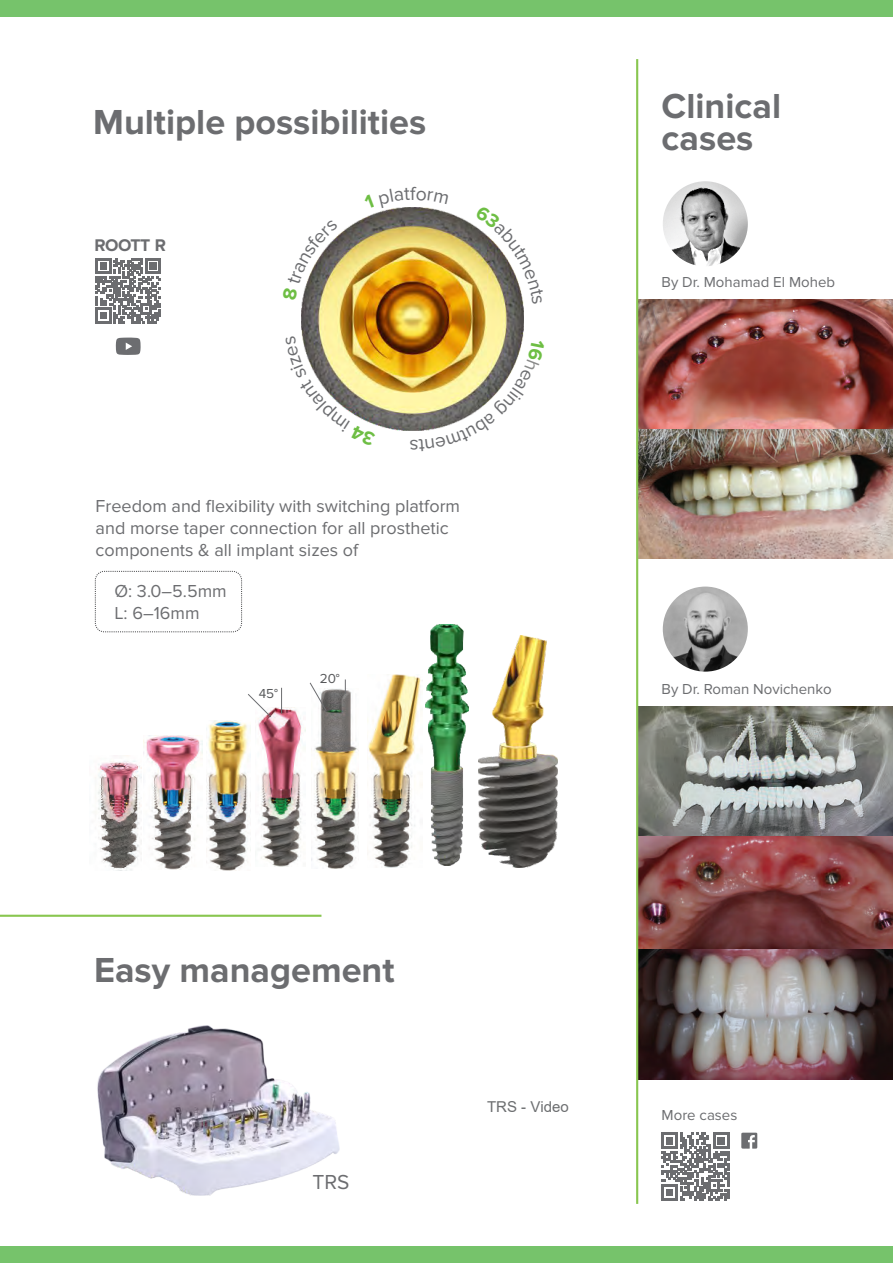
<style>
.page{position:relative;width:893px;height:1263px;background:#fff}
.page>*{position:absolute;margin:0;border:0;box-sizing:border-box;transform-origin:0 0}
.t1{font:700 36px/32.5px "Proxima Nova";color:#6c6d70}
.t2{font:21px "Proxima Nova";color:#6c6d70}
.t3{font:19.5px "Proxima Nova";color:#6c6d70}
.t4{font:18px/21.9px "Proxima Nova";color:#6c6d70}
.t5{font:700 17.55px "Proxima Nova";letter-spacing:-.025em;color:#6c6d70}
.t6{font:15px "Proxima Nova";color:#6c6d70}
.t7{font:15px "Arial";color:#6c6e70}
.t8{font:13.5px "Proxima Nova";color:#57585a}
</style>
<div class="page">
<img style="left:638px;top:706px;width:255px;height:243px">
<img style="left:663px;top:586px;width:85px;height:86px;border-radius:50%">
<svg style="left:116px;top:337px;width:25px;height:18px"></svg>
<svg style="left:96px;top:258px;width:65px;height:65px"></svg>
<img style="left:97px;top:1026px;width:242px;height:169px">
<img style="left:638px;top:299px;width:255px;height:260px">
<img style="left:638px;top:949px;width:255px;height:130px">
<hr style="left:636px;top:59px;width:2px;height:1145px;background:#89c650">
<svg style="left:741px;top:1132px;width:16px;height:17px"></svg>
<img style="left:302px;top:208px;width:221px;height:223px">
<div style="left:95px;top:571px;width:147px;height:61px;border:1px dashed #57585a;border-radius:9px"></div>
<img style="left:479px;top:635px;width:78px;height:233px">
<img style="left:426px;top:625px;width:43px;height:240px">
<img style="left:258px;top:707px;width:47px;height:160px">
<img style="left:144px;top:735px;width:58px;height:134px">
<img style="left:206px;top:720px;width:45px;height:151px">
<img style="left:367px;top:675px;width:56px;height:192px">
<img style="left:314px;top:689px;width:45px;height:180px">
<svg style="left:281px;top:688px;width:1px;height:25px"></svg>
<svg style="left:248px;top:694px;width:24px;height:24px"></svg>
<img style="left:95px;top:755px;width:46px;height:116px">
<svg style="left:345px;top:679px;width:1px;height:15px"></svg>
<svg style="left:309px;top:682px;width:18px;height:30px"></svg>
<div style="left:0;top:1246px;width:893px;height:17px;background:#76c36b"></div>
<div style="left:0;top:0;width:893px;height:17px;background:#76c36b"></div>
<hr style="left:0;top:915px;width:321px;height:2px;background:#89c650">
<svg style="left:661px;top:1133px;width:68px;height:68px"></svg>
<img style="left:663px;top:181px;width:85px;height:85px;border-radius:50%">
<svg style="left:363px;top:207px;width:47px;height:2px"></svg>
<svg style="left:475px;top:208px;width:49px;height:96px"></svg>
<img style="left:418px;top:340px;width:105px;height:91px">
<img style="left:302px;top:336px;width:74px;height:95px">
<svg style="left:302px;top:219px;width:36px;height:82px"></svg>
<h1 class="t1" style="left:93px;top:107px;width:335px">Multiple possibilities</h1>
<p class="t5" style="left:94px;top:237px;width:73px">ROOTT R</p>
<p class="t3" style="left:410px;top:184px;width:7px">f</p>
<p class="t3" style="left:419px;top:455px;width:11px;rotate:180deg">s</p>
<p class="t4" style="left:96px;top:496px;width:366px">Freedom and flexibility with switching platform and morse taper connection for all prosthetic components &amp; all implant sizes of</p>
<p class="t4" style="left:114px;top:580px;width:114px">Ø: 3.0–5.5mm<br>L: 6–16mm</p>
<p class="t8" style="left:259px;top:687px;width:21px">45°</p>
<p class="t8" style="left:320px;top:673px;width:22px">20°</p>
<h1 class="t1" style="left:662px;top:91px;width:121px">Clinical cases</h1>
<p class="t6" style="left:662px;top:275px;width:175px">By Dr. Mohamad El Moheb</p>
<p class="t6" style="left:662px;top:682px;width:172px">By Dr. Roman Novichenko</p>
<h1 class="t1" style="left:94px;top:955px;width:302px">Easy management</h1>
<p class="t2" style="left:312px;top:1173px;width:39px">TRS</p>
<p class="t7" style="left:487px;top:1096px;width:83px">TRS - Video</p>
<p class="t6" style="left:662px;top:1108px;width:77px">More cases</p>
</div>
